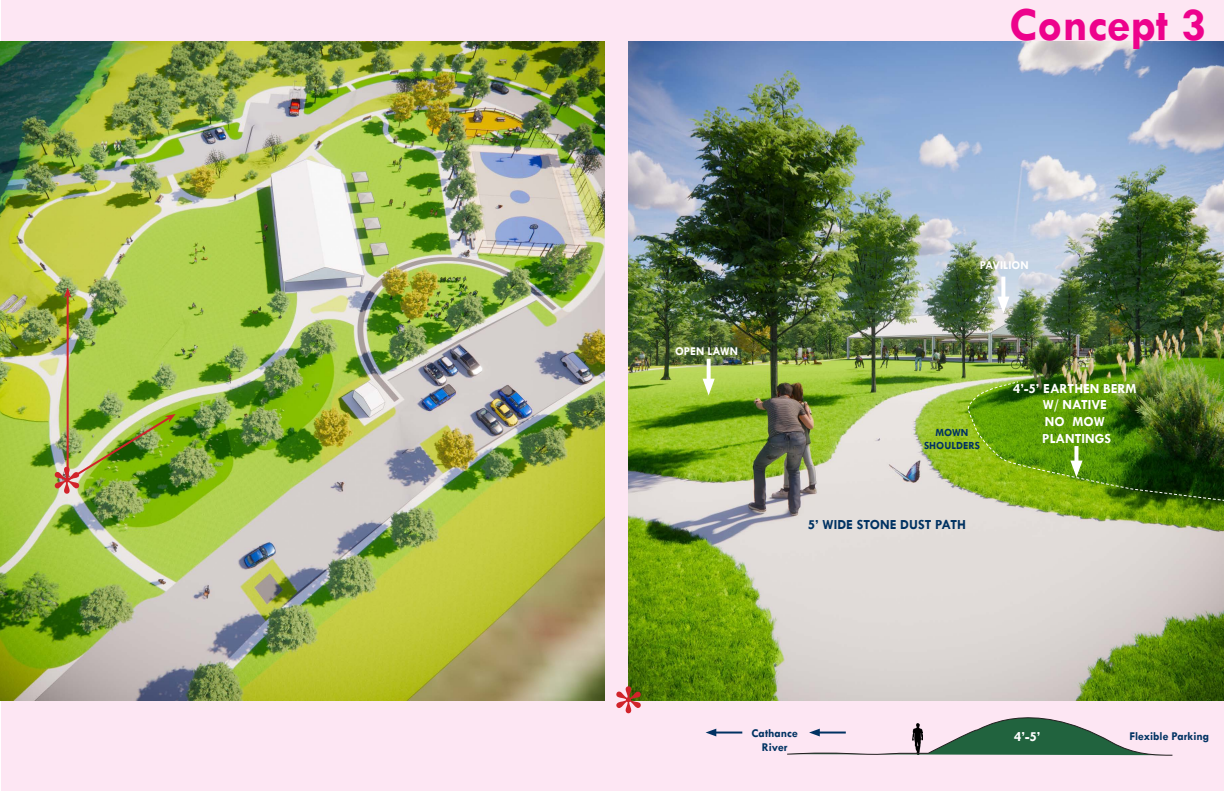
<style>
.page{position:relative;width:1224px;height:792px;background:#fff}
.page>*{position:absolute;margin:0;border:0;box-sizing:border-box;transform-origin:0 0}
.t1{font:69px "Tw Cen";color:#d1232a}
.t2{font:700 48px "Tw Cen";color:#ed028c}
.t3{font:700 14px/16.8px "Tw Cen";color:#fff;text-align:center}
.t4{font:700 14px "Tw Cen";color:#003262}
.t5{font:700 12px "Tw Cen";color:#003262}
.t6{font:700 12px "Tw Cen";color:#fff}
.t7{font:700 11px "Tw Cen";color:#003262}
</style>
<div class="page">
<div style="left:1px;top:0;width:1223px;height:791px;background:#fde6f3"></div>
<img style="left:628px;top:41px;width:596px;height:660px">
<img style="left:0;top:41px;width:605px;height:660px">
<img style="left:64px;top:288px;width:112px;height:196px">
<svg style="left:707px;top:359px;width:4px;height:20px"></svg>
<svg style="left:703px;top:379px;width:12px;height:16px"></svg>
<hr style="left:713px;top:732px;width:29px;height:2px;background:#003262">
<svg style="left:706px;top:729px;width:10px;height:7px"></svg>
<svg style="left:1001px;top:277px;width:4px;height:20px"></svg>
<svg style="left:997px;top:297px;width:13px;height:16px"></svg>
<svg style="left:787px;top:696px;width:386px;height:60px"></svg>
<img style="left:967px;top:381px;width:257px;height:120px">
<p class="t1" style="left:52px;top:451px;width:32px">*</p>
<p class="t2" style="left:1009px;top:-4px;width:199px">Concept 3</p>
<p class="t6" style="left:675px;top:344px;width:64px">OPEN LAWN</p>
<p class="t6" style="left:980px;top:258px;width:50px">PAVILION</p>
<p class="t7" style="left:936px;top:426px;width:35px">MOWN</p>
<p class="t7" style="left:924px;top:439px;width:57px">SHOULDERS</p>
<p class="t4" style="left:808px;top:516px;width:160px">5’ WIDE STONE DUST PATH</p>
<p class="t3" style="left:1013px;top:379px;width:125px">4’-5’ EARTHEN BERM<br>W/ NATIVE</p>
<p class="t3" style="left:1045px;top:413px;width:61px">NO MOW</p>
<p class="t3" style="left:1042px;top:430px;width:70px">PLANTINGS</p>
<p class="t1" style="left:613px;top:670px;width:32px">*</p>
<p class="t5" style="left:751px;top:726px;width:48px">Cathance</p>
<p class="t5" style="left:1129px;top:729px;width:81px">Flexible Parking</p>
<p class="t5" style="left:762px;top:740px;width:27px">River</p>
<p class="t3" style="left:1014px;top:728px;width:28px">4’-5’</p>
</div>
